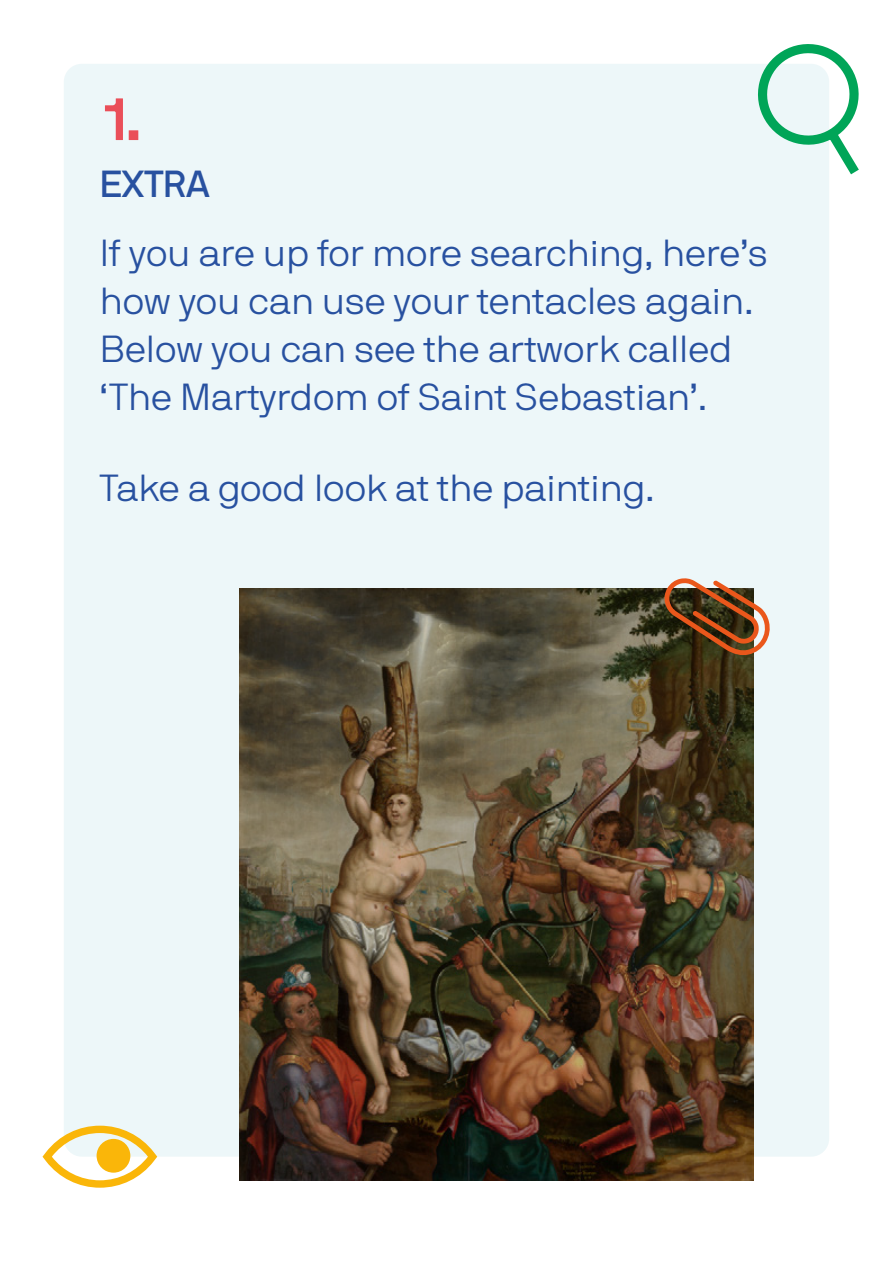
<style>
.page{position:relative;width:893px;height:1263px;background:#fff}
.page>*{position:absolute;margin:0;border:0;box-sizing:border-box;transform-origin:0 0}
.t1{font:700 60px "NB International Pro";color:#ea4f59}
.t2{font:300 37.5px/48px "NB International Pro";color:#2851a0}
.t3{font:500 37.5px "NB International Pro";color:#2851a0}
</style>
<div class="page">
<div style="left:64px;top:64px;width:765px;height:1093px;background:#edf7f9;border-radius:18px"></div>
<img style="left:239px;top:588px;width:515px;height:592px">
<svg style="left:758px;top:44px;width:101px;height:131px"></svg>
<svg style="left:664px;top:578px;width:106px;height:78px"></svg>
<svg style="left:43px;top:1126px;width:114px;height:62px"></svg>
<div style="left:97px;top:1139px;width:33px;height:34px;background:#fab609;border-radius:50%"></div>
<p class="t1" style="left:104px;top:84px;width:39px">1.</p>
<p class="t3" style="left:100px;top:162px;width:111px">EXTRA</p>
<p class="t2" style="left:100px;top:229px;width:669px">If you are up for more searching, here’s how you can use your tentacles again.<br>Below you can see the artwork called ‘The Martyrdom of Saint Sebastian’.</p>
<p class="t2" style="left:100px;top:463px;width:556px">Take a good look at the painting.</p>
</div>
